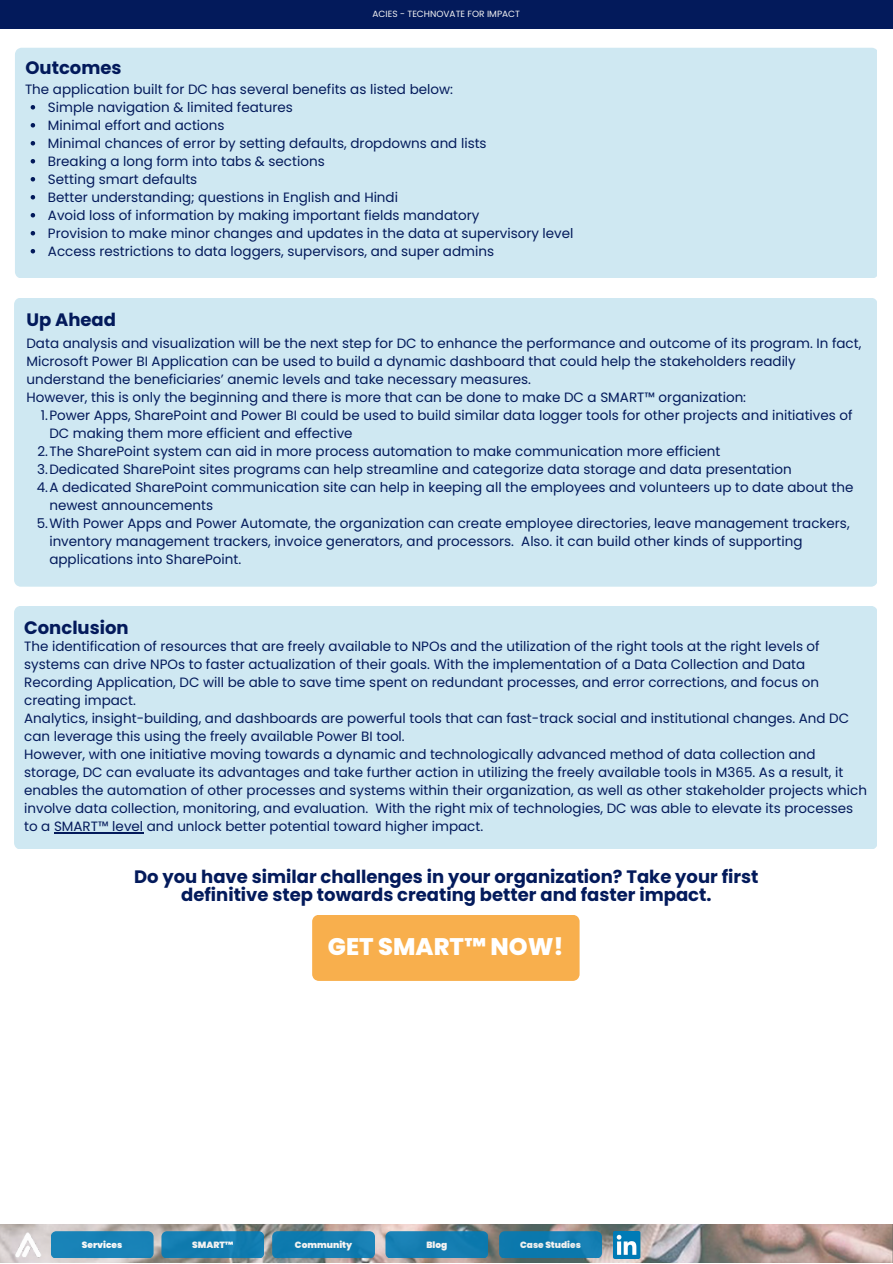
<style>
.page{position:relative;width:893px;height:1264px;background:#fff}
.page>*{position:absolute;margin:0;border:0;box-sizing:border-box;transform-origin:0 0}
.t1{font:800 24px "Poppins";color:#fff}
.t2{font:700 18px/18px "Poppins";color:#031a5b;text-align:center}
.t3{font:13.5px/18px "Poppins";color:#031a5b}
.t4{font:900 9px "Poppins";color:#fff}
.t5{font:9px "Poppins";color:#f2f2f2}
</style>
<div class="page">
<div style="left:0;top:0;width:892px;height:29px;background:#031a5b"></div>
<div style="left:14px;top:298px;width:862px;height:288px;background:#cfe8f2"></div>
<div style="left:14px;top:606px;width:862px;height:242px;background:#cfe8f2"></div>
<div style="left:312px;top:915px;width:267px;height:65px;background:#f8af4d"></div>
<hr style="left:54px;top:832px;width:89px;height:1px;background:#031a5b">
<img style="left:0;top:1224px;width:892px;height:38px">
<div style="left:272px;top:1231px;width:102px;height:26px;background:#117cb0;border-radius:6px"></div>
<div style="left:385px;top:1231px;width:103px;height:26px;background:#147db0;border-radius:6px"></div>
<div style="left:499px;top:1231px;width:102px;height:26px;background:linear-gradient(to right,#0a77ab,#147eb2);border-radius:6px"></div>
<div style="left:51px;top:1231px;width:102px;height:26px;background:#1882b7;border-radius:6px"></div>
<img style="left:613px;top:1231px;width:27px;height:27px">
<img style="left:14px;top:1231px;width:28px;height:27px">
<div style="left:161px;top:1231px;width:103px;height:26px;background:#127cb0;border-radius:6px"></div>
<div style="left:15px;top:48px;width:861px;height:230px;background:#cfe8f2"></div>
<svg style="left:31px;top:105px;width:4px;height:4px"></svg>
<svg style="left:31px;top:123px;width:4px;height:4px"></svg>
<svg style="left:31px;top:141px;width:4px;height:4px"></svg>
<svg style="left:31px;top:159px;width:4px;height:4px"></svg>
<svg style="left:31px;top:177px;width:4px;height:4px"></svg>
<svg style="left:31px;top:195px;width:4px;height:4px"></svg>
<svg style="left:31px;top:213px;width:4px;height:4px"></svg>
<svg style="left:31px;top:231px;width:4px;height:4px"></svg>
<svg style="left:31px;top:249px;width:4px;height:4px"></svg>
<p class="t5" style="left:372px;top:7px;width:149px">ACIES - TECHNOVATE FOR IMPACT</p>
<h2 class="t2" style="left:25px;top:59px;width:98px">Outcomes</h2>
<p class="t3" style="left:48px;top:98px;width:527px">Simple navigation &amp; limited features<br>Minimal effort and actions<br>Minimal chances of error by setting defaults, dropdowns and lists<br>Breaking a long form into tabs &amp; sections<br>Setting smart defaults<br>Better understanding; questions in English and Hindi<br>Avoid loss of information by making important fields mandatory<br>Provision to make minor changes and updates in the data at supervisory level Access restrictions to data loggers, supervisors, and super admins</p>
<p class="t3" style="left:25px;top:80px;width:429px">The application built for DC has several benefits as listed below:</p>
<h2 class="t2" style="left:26px;top:310px;width:91px">Up Ahead</h2>
<p class="t3" style="left:26px;top:334px;width:836px">Data analysis and visualization will be the next step for DC to enhance the performance and outcome of its program. In fact, Microsoft Power BI Application can be used to build a dynamic dashboard that could help the stakeholders readily understand the beneficiaries’ anemic levels and take necessary measures.<br>However, this is only the beginning and there is more that can be done to make DC a SMART™ organization:</p>
<p class="t3" style="left:41px;top:406px;width:813px">1.Power Apps, SharePoint and Power BI could be used to build similar data logger tools for other projects and initiatives of</p>
<p class="t3" style="left:49px;top:424px;width:305px">DC making them more efficient and effective</p>
<p class="t3" style="left:37px;top:442px;width:684px">2.The SharePoint system can aid in more process automation to make communication more efficient</p>
<p class="t3" style="left:37px;top:460px;width:756px">3.Dedicated SharePoint sites programs can help streamline and categorize data storage and data presentation</p>
<p class="t3" style="left:37px;top:478px;width:818px">4.A dedicated SharePoint communication site can help in keeping all the employees and volunteers up to date about the</p>
<p class="t3" style="left:49px;top:496px;width:165px">newest announcements</p>
<p class="t3" style="left:37px;top:514px;width:814px">5.With Power Apps and Power Automate, the organization can create employee directories, leave management trackers,</p>
<p class="t3" style="left:49px;top:532px;width:754px">inventory management trackers, invoice generators, and processors. Also. it can build other kinds of supporting</p>
<p class="t3" style="left:49px;top:550px;width:193px">applications into SharePoint.</p>
<h2 class="t2" style="left:24px;top:618px;width:106px">Conclusion</h2>
<p class="t3" style="left:24px;top:637px;width:844px">The identification of resources that are freely available to NPOs and the utilization of the right tools at the right levels of systems can drive NPOs to faster actualization of their goals. With the implementation of a Data Collection and Data Recording Application, DC will be able to save time spent on redundant processes, and error corrections, and focus on creating impact.<br>Analytics, insight-building, and dashboards are powerful tools that can fast-track social and institutional changes. And DC can leverage this using the freely available Power BI tool.<br>However, with one initiative moving towards a dynamic and technologically advanced method of data collection and storage, DC can evaluate its advantages and take further action in utilizing the freely available tools in M365. As a result, it enables the automation of other processes and systems within their organization, as well as other stakeholder projects which involve data collection, monitoring, and evaluation. With the right mix of technologies, DC was able to elevate its processes to a SMART™ level and unlock better potential toward higher impact.</p>
<h2 class="t2" style="left:134px;top:867px;width:626px">Do you have similar challenges in your organization? Take your first definitive step towards creating better and faster impact.</h2>
<h1 class="t1" style="left:328px;top:930px;width:237px">GET SMART™ NOW!</h1>
<p class="t4" style="left:82px;top:1238px;width:42px">Services</p>
<p class="t4" style="left:192px;top:1238px;width:43px">SMART™</p>
<p class="t4" style="left:295px;top:1238px;width:59px">Community</p>
<p class="t4" style="left:426px;top:1238px;width:22px">Blog</p>
<p class="t4" style="left:520px;top:1238px;width:62px">Case Studies</p>
</div>
